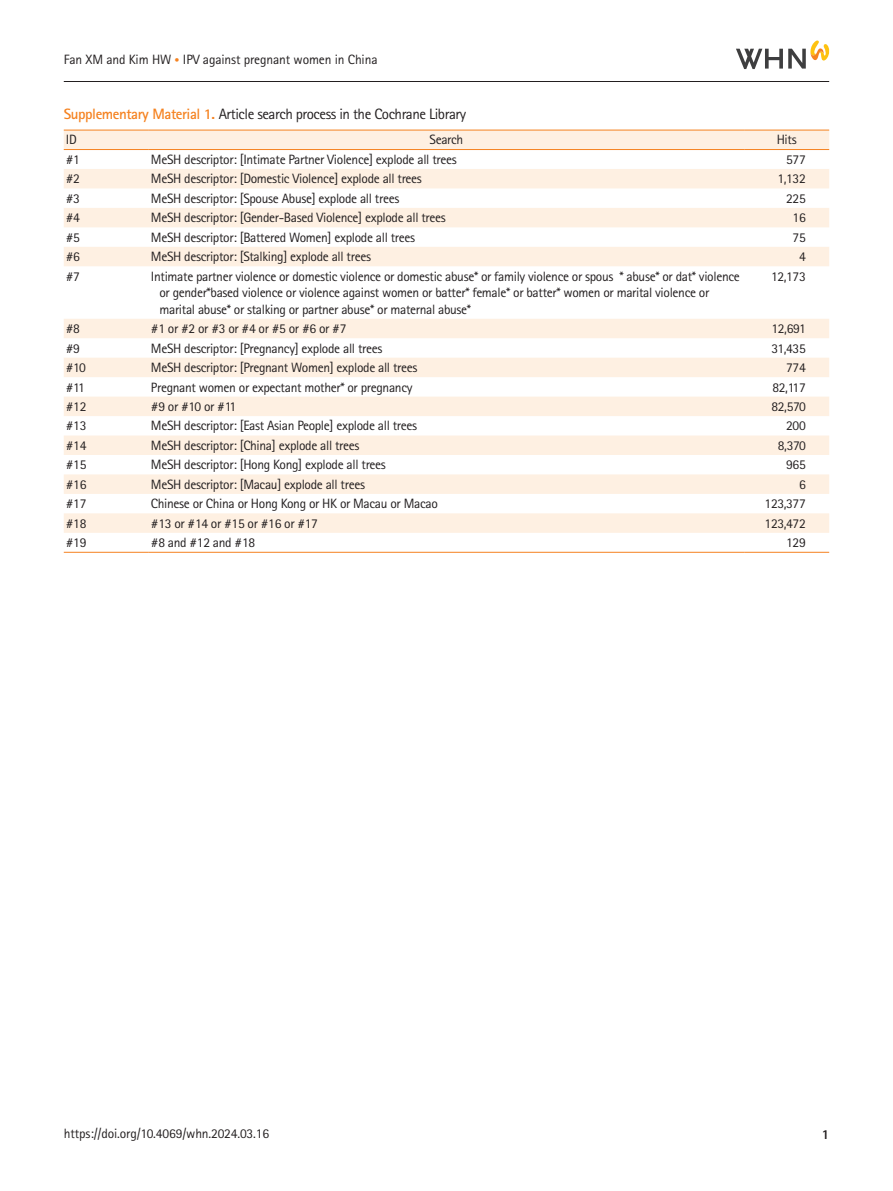
<style>
.page{position:relative;width:893px;height:1191px;background:#fff}
.page>*{position:absolute;margin:0;border:0;box-sizing:border-box;transform-origin:0 0}
.table-caption{font:15px "Rotis Sans Serif Std";letter-spacing:-.03em;color:#231f20}
.tbody{font:13.5px/16.5px "Rotis Sans Serif Std";letter-spacing:-.025em;color:#231f20}
.t1{font:800 13.5px "Rotis Sans Serif Std";color:#231f20}
.s1{font-family:"Arial";font-size:14.25px;color:#f58220}
.s2{font-weight:700;color:#f58220}
</style>
<div class="page">
<hr style="left:64px;top:81px;width:765px;height:1px;background:#231f20">
<svg style="left:736px;top:40px;width:94px;height:29px"></svg>
<svg style="left:64px;top:131px;width:765px;height:402px"></svg>
<hr style="left:64px;top:552px;width:85px;height:1px;background:#f58220">
<hr style="left:149px;top:552px;width:595px;height:1px;background:#f58220">
<hr style="left:744px;top:552px;width:85px;height:1px;background:#f58220">
<hr style="left:64px;top:130px;width:85px;height:1px;background:#f58220">
<hr style="left:149px;top:130px;width:595px;height:1px;background:#f58220">
<hr style="left:744px;top:130px;width:85px;height:1px;background:#f58220">
<hr style="left:64px;top:149px;width:85px;height:1px;background:#f58220">
<hr style="left:149px;top:149px;width:595px;height:1px;background:#f58220">
<hr style="left:744px;top:149px;width:85px;height:1px;background:#f58220">
<p class="tbody" style="left:64px;top:52px;width:315px">Fan XM and Kim HW <span class="s1">•</span> IPV against pregnant women in China</p>
<p class="table-caption" style="left:64px;top:105px;width:404px"><span class="s2">Supplementary Material 1.</span> Article search process in the Cochrane Library</p>
<p class="tbody" style="left:66px;top:132px;width:12px">ID</p>
<p class="tbody" style="left:430px;top:132px;width:35px">Search</p>
<p class="tbody" style="left:777px;top:132px;width:21px">Hits</p>
<p class="tbody" style="left:66px;top:151px;width:16px">#1</p>
<p class="tbody" style="left:151px;top:151px;width:307px">MeSH descriptor: [Intimate Partner Violence] explode all trees</p>
<p class="tbody" style="left:786px;top:151px;width:21px">577</p>
<p class="tbody" style="left:66px;top:171px;width:16px">#2</p>
<p class="tbody" style="left:151px;top:171px;width:272px">MeSH descriptor: [Domestic Violence] explode all trees</p>
<p class="tbody" style="left:777px;top:171px;width:30px">1,132</p>
<p class="tbody" style="left:66px;top:190px;width:16px">#3</p>
<p class="tbody" style="left:151px;top:190px;width:250px">MeSH descriptor: [Spouse Abuse] explode all trees</p>
<p class="tbody" style="left:786px;top:190px;width:21px">225</p>
<p class="tbody" style="left:66px;top:210px;width:16px">#4</p>
<p class="tbody" style="left:151px;top:210px;width:296px">MeSH descriptor: [Gender-Based Violence] explode all trees</p>
<p class="tbody" style="left:793px;top:210px;width:15px">16</p>
<p class="tbody" style="left:66px;top:229px;width:16px">#5</p>
<p class="tbody" style="left:151px;top:229px;width:266px">MeSH descriptor: [Battered Women] explode all trees</p>
<p class="tbody" style="left:793px;top:229px;width:15px">75</p>
<p class="tbody" style="left:66px;top:248px;width:16px">#6</p>
<p class="tbody" style="left:151px;top:248px;width:222px">MeSH descriptor: [Stalking] explode all trees</p>
<p class="tbody" style="left:799px;top:248px;width:8px">4</p>
<p class="tbody" style="left:66px;top:268px;width:16px">#7</p>
<p class="tbody" style="left:159px;top:268px;width:582px;text-indent:-9px">Intimate partner violence or domestic violence or domestic abuse* or family violence or spous * abuse* or dat* violence or gender*based violence or violence against women or batter* female* or batter* women or marital violence or marital abuse* or stalking or partner abuse* or maternal abuse*</p>
<p class="tbody" style="left:771px;top:268px;width:36px">12,173</p>
<p class="tbody" style="left:66px;top:320px;width:16px">#8</p>
<p class="tbody" style="left:151px;top:320px;width:197px">#1 or #2 or #3 or #4 or #5 or #6 or #7</p>
<p class="tbody" style="left:771px;top:320px;width:36px">12,691</p>
<p class="tbody" style="left:66px;top:340px;width:16px">#9</p>
<p class="tbody" style="left:151px;top:340px;width:233px">MeSH descriptor: [Pregnancy] explode all trees</p>
<p class="tbody" style="left:771px;top:340px;width:36px">31,435</p>
<p class="tbody" style="left:66px;top:359px;width:22px">#10</p>
<p class="tbody" style="left:151px;top:359px;width:268px">MeSH descriptor: [Pregnant Women] explode all trees</p>
<p class="tbody" style="left:786px;top:359px;width:21px">774</p>
<p class="tbody" style="left:66px;top:379px;width:21px">#11</p>
<p class="tbody" style="left:151px;top:379px;width:263px">Pregnant women or expectant mother* or pregnancy</p>
<p class="tbody" style="left:772px;top:379px;width:35px">82,117</p>
<p class="tbody" style="left:66px;top:398px;width:22px">#12</p>
<p class="tbody" style="left:151px;top:398px;width:87px">#9 or #10 or #11</p>
<p class="tbody" style="left:771px;top:398px;width:36px">82,570</p>
<p class="tbody" style="left:66px;top:418px;width:22px">#13</p>
<p class="tbody" style="left:151px;top:418px;width:268px">MeSH descriptor: [East Asian People] explode all trees</p>
<p class="tbody" style="left:786px;top:418px;width:21px">200</p>
<p class="tbody" style="left:66px;top:437px;width:22px">#14</p>
<p class="tbody" style="left:151px;top:437px;width:210px">MeSH descriptor: [China] explode all trees</p>
<p class="tbody" style="left:778px;top:437px;width:29px">8,370</p>
<p class="tbody" style="left:66px;top:457px;width:22px">#15</p>
<p class="tbody" style="left:151px;top:457px;width:236px">MeSH descriptor: [Hong Kong] explode all trees</p>
<p class="tbody" style="left:786px;top:457px;width:21px">965</p>
<p class="tbody" style="left:66px;top:476px;width:22px">#16</p>
<p class="tbody" style="left:151px;top:476px;width:216px">MeSH descriptor: [Macau] explode all trees</p>
<p class="tbody" style="left:799px;top:476px;width:8px">6</p>
<p class="tbody" style="left:66px;top:495px;width:22px">#17</p>
<p class="tbody" style="left:151px;top:495px;width:288px">Chinese or China or Hong Kong or HK or Macau or Macao</p>
<p class="tbody" style="left:765px;top:495px;width:43px">123,377</p>
<p class="tbody" style="left:66px;top:515px;width:22px">#18</p>
<p class="tbody" style="left:151px;top:515px;width:169px">#13 or #14 or #15 or #16 or #17</p>
<p class="tbody" style="left:765px;top:515px;width:43px">123,472</p>
<p class="tbody" style="left:66px;top:534px;width:22px">#19</p>
<p class="tbody" style="left:151px;top:534px;width:106px">#8 and #12 and #18</p>
<p class="tbody" style="left:786px;top:534px;width:21px">129</p>
<p class="tbody" style="left:64px;top:1125px;width:207px">https://doi.org/10.4069/whn.2024.03.16</p>
<p class="t1" style="left:822px;top:1125px;width:9px">1</p>
</div>
